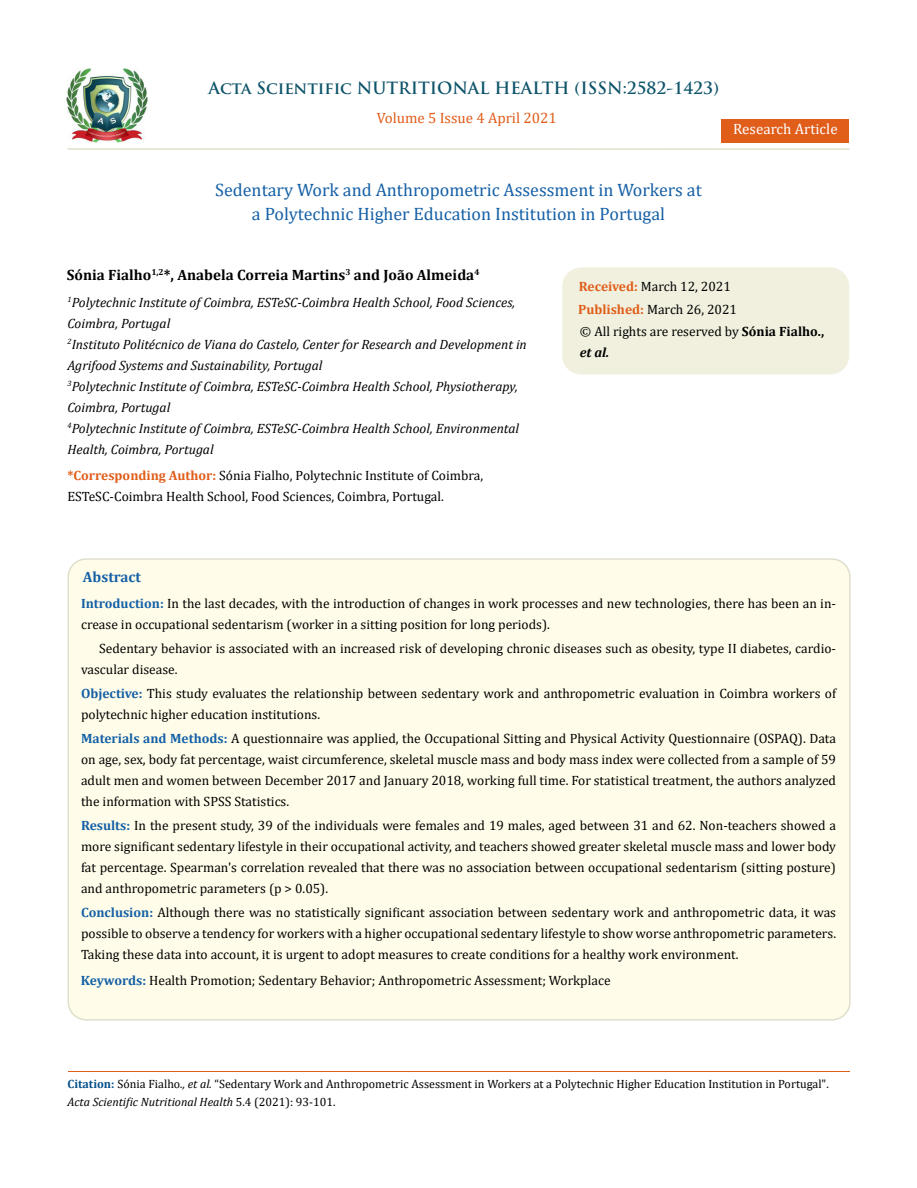
<style>
.page{position:relative;width:917px;height:1188px;background:#fff}
.page>*{position:absolute;margin:0;border:0;box-sizing:border-box;transform-origin:0 0}
.t1{font:18px/24px "Cambria";color:#1560a6;text-align:center}
.t2{font:700 16.5px "Trajan Pro";color:#0e546a}
.t3{font:700 15px "Cambria";color:#000}
.t4{font:15px "Cambria";color:#e05d1a}
.t5{font:15px "Cambria";color:#fff}
.t6{font:700 15px "Cambria";color:#1560a6}
.t7{font:13.5px/21px "Cambria";color:#000}
.t8{font:italic 13.5px/21px "Cambria";color:#000}
.t9{font:12px/18px "Cambria";color:#000}
.s1{font-weight:700;color:#e05d1a}
.s2{font-weight:700}
.s3{font-weight:700;font-style:italic}
.s4{font-weight:700;color:#1560a6}
.s5{font-weight:700;color:#035089}
.s6{font-style:italic}
</style>
<div class="page">
<img style="left:67px;top:68px;width:80px;height:74px">
<div style="left:721px;top:119px;width:128px;height:23px;background:#e05d1a"></div>
<div style="left:563px;top:268px;width:285px;height:106px;background:#f1f0de;border-radius:18px"></div>
<div style="left:562px;top:268px;width:287px;height:106px;border:2px solid #f1f0de;border-radius:18px"></div>
<div style="left:68px;top:559px;width:781px;height:461px;background:#fffde9;border-radius:18px"></div>
<hr style="left:68px;top:1072px;width:781px;height:1px;background:#e05d1a">
<hr style="left:67px;top:148px;width:782px;height:2px;background:#e0dfcd">
<p class="t2" style="left:208px;top:77px;width:512px">Acta Scientific NUTRITIONAL HEALTH (ISSN:2582-1423)</p>
<p class="t4" style="left:376px;top:109px;width:182px">Volume 5 Issue 4 April 2021</p>
<p class="t5" style="left:733px;top:120px;width:106px">Research Article</p>
<h1 class="t1" style="left:215px;top:178px;width:488px">Sedentary Work and Anthropometric Assessment in Workers at a Polytechnic Higher Education Institution in Portugal</h1>
<p class="t3" style="left:67px;top:264px;width:414px">Sónia Fialho<sup>1,2</sup>*, Anabela Correia Martins<sup>3</sup> and João Almeida<sup>4</sup></p>
<p class="t8" style="left:67px;top:291px;width:461px"><sup>1</sup>Polytechnic Institute of Coimbra, ESTeSC-Coimbra Health School, Food Sciences, Coimbra, Portugal<br><sup>2</sup>Instituto Politécnico de Viana do Castelo, Center for Research and Development in Agrifood Systems and Sustainability, Portugal<br><sup>3</sup>Polytechnic Institute of Coimbra, ESTeSC-Coimbra Health School, Physiotherapy, Coimbra, Portugal<br><sup>4</sup>Polytechnic Institute of Coimbra, ESTeSC-Coimbra Health School, Environmental Health, Coimbra, Portugal</p>
<p class="t7" style="left:67px;top:465px;width:417px"><span class="s1">*Corresponding Author:</span> Sónia Fialho, Polytechnic Institute of Coimbra,<br>ESTeSC-Coimbra Health School, Food Sciences, Coimbra, Portugal.</p>
<p class="t7" style="left:578px;top:275px;width:160px;line-height:23px"><span class="s1">Received:</span> March 12, 2021<br><span class="s1">Published:</span> March 26, 2021</p>
<p class="t7" style="left:580px;top:321px;width:246px">© All rights are reserved by <span class="s2">Sónia Fialho., </span><span class="s3">et al.</span></p>
<p class="t6" style="left:83px;top:567px;width:60px">Abstract</p>
<p class="t7" style="left:81px;top:593px;width:756px"><span class="s4">Introduction:</span> In the last decades, with the introduction of changes in work processes and new technologies, there has been an in&shy;crease in occupational sedentarism (worker in a sitting position for long periods).</p>
<p class="t7" style="left:81px;top:638px;width:756px;text-indent:18px">Sedentary behavior is associated with an increased risk of developing chronic diseases such as obesity, type II diabetes, cardio&shy;vascular disease.</p>
<p class="t7" style="left:81px;top:683px;width:756px"><span class="s4">Objective:</span> This study evaluates the relationship between sedentary work and anthropometric evaluation in Coimbra workers of polytechnic higher education institutions.</p>
<p class="t7" style="left:81px;top:728px;width:756px;text-align:justify"><span class="s4">Materials and Methods:</span> A questionnaire was applied, the Occupational Sitting and Physical Activity Questionnaire (OSPAQ). Data on age, sex, body fat percentage, waist circumference, skeletal muscle mass and body mass index were collected from a sample of 59 adult men and women between December 2017 and January 2018, working full time. For statistical treatment, the authors analyzed the information with SPSS Statistics.</p>
<p class="t7" style="left:81px;top:815px;width:756px;text-align:justify"><span class="s4">Results:</span> In the present study, 39 of the individuals were females and 19 males, aged between 31 and 62. Non-teachers showed a more significant sedentary lifestyle in their occupational activity, and teachers showed greater skeletal muscle mass and lower body fat percentage. Spearman's correlation revealed that there was no association between occupational sedentarism (sitting posture) and anthropometric parameters (p &gt; 0.05).</p>
<p class="t7" style="left:81px;top:902px;width:756px;text-align:justify"><span class="s4">Conclusion:</span> Although there was no statistically significant association between sedentary work and anthropometric data, it was possible to observe a tendency for workers with a higher occupational sedentary lifestyle to show worse anthropometric parameters.<br>Taking these data into account, it is urgent to adopt measures to create conditions for a healthy work environment.</p>
<p class="t7" style="left:81px;top:970px;width:531px"><span class="s4">Keywords:</span> Health Promotion; Sedentary Behavior; Anthropometric Assessment; Workplace</p>
<p class="t9" style="left:68px;top:1075px;width:762px"><span class="s5">Citation:</span> Sónia Fialho<span class="s6">., et al.</span> “Sedentary Work and Anthropometric Assessment in Workers at a Polytechnic Higher Education Institution in Portugal".<br><span class="s6">Acta Scientific Nutritional Health</span> 5.4 (2021): 93-101.</p>
</div>
